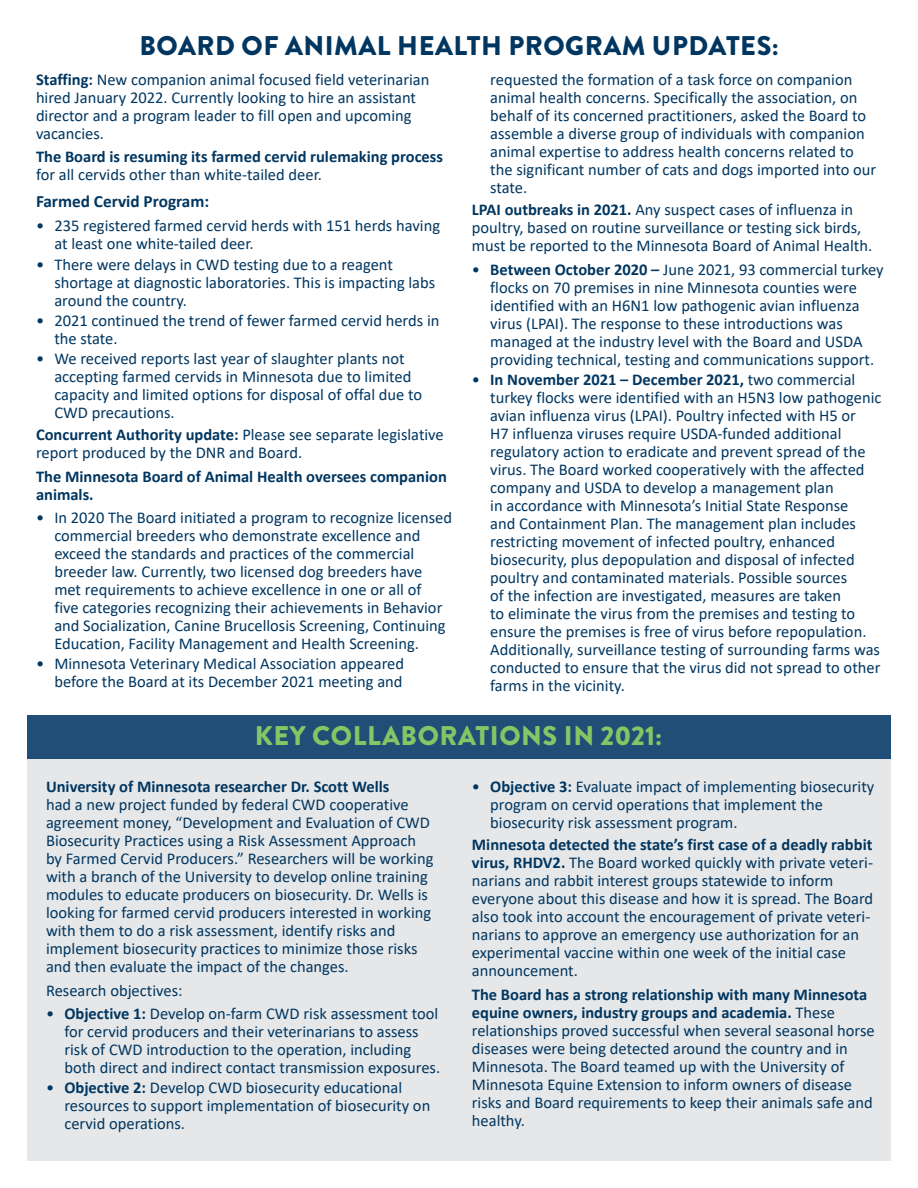
<style>
.page{position:relative;width:918px;height:1188px;background:#fff}
.page>*{position:absolute;margin:0;border:0;box-sizing:border-box;transform-origin:0 0}
.t1{font:900 27px "Brandon Grotesque";letter-spacing:.02em;color:#003660}
.t2{font:900 27px "Brandon Grotesque";letter-spacing:.02em;color:#84c665}
.t3{font:700 17.25px "Calibri";color:#003660}
.Body_Text_pg3_11pt{font:16.5px/18px "Calibri";color:#003660}
.t4{font:700 16.5px/18px "Calibri";color:#003660}
.s1{font-weight:700}
.s2{font-weight:400}
</style>
<div class="page">
<div style="left:27px;top:758px;width:864px;height:403px;background:#e6e7e8"></div>
<div style="left:27px;top:715px;width:864px;height:43px;background:#214e76"></div>
<h2 class="t1" style="left:139px;top:26px;width:641px">BOARD OF ANIMAL HEALTH PROGRAM UPDATES:</h2>
<h3 class="Body_Text_pg3_11pt" style="left:36px;top:70px;width:395px"><span class="s1">Staffing:</span> New companion animal focused field veterinarian</h3>
<p class="Body_Text_pg3_11pt" style="left:36px;top:88px;width:382px">hired January 2022. Currently looking to hire an assistant director and a program leader to fill open and upcoming vacancies.</p>
<h3 class="t4" style="left:36px;top:148px;width:409px">The Board is resuming its farmed cervid rulemaking process</h3>
<p class="Body_Text_pg3_11pt" style="left:36px;top:165px;width:287px">for all cervids other than white-tailed deer.</p>
<h3 class="t3" style="left:36px;top:189px;width:175px">Farmed Cervid Program:</h3>
<p class="Body_Text_pg3_11pt" style="left:54px;top:217px;width:387px;text-indent:-18px">• 235 registered farmed cervid herds with 151 herds having at least one white-tailed deer.</p>
<p class="Body_Text_pg3_11pt" style="left:54px;top:255px;width:382px;text-indent:-18px">• There were delays in CWD testing due to a reagent shortage at diagnostic laboratories. This is impacting labs around the country.</p>
<p class="Body_Text_pg3_11pt" style="left:54px;top:311px;width:387px;text-indent:-18px">• 2021 continued the trend of fewer farmed cervid herds in the state.</p>
<p class="Body_Text_pg3_11pt" style="left:54px;top:349px;width:369px;text-indent:-18px">• We received reports last year of slaughter plants not accepting farmed cervids in Minnesota due to limited capacity and limited options for disposal of offal due to CWD precautions.</p>
<h3 class="Body_Text_pg3_11pt" style="left:36px;top:425px;width:409px"><span class="s1">Concurrent Authority update:</span> Please see separate legislative</h3>
<p class="Body_Text_pg3_11pt" style="left:36px;top:443px;width:268px">report produced by the DNR and Board.</p>
<h3 class="t4" style="left:36px;top:467px;width:412px">The Minnesota Board of Animal Health oversees companion animals.</h3>
<p class="Body_Text_pg3_11pt" style="left:54px;top:508px;width:399px;text-indent:-18px">• In 2020 The Board initiated a program to recognize licensed commercial breeders who demonstrate excellence and exceed the standards and practices of the commercial breeder law. Currently, two licensed dog breeders have met requirements to achieve excellence in one or all of<br>five categories recognizing their achievements in Behavior and Socialization, Canine Brucellosis Screening, Continuing Education, Facility Management and Health Screening.</p>
<p class="Body_Text_pg3_11pt" style="left:36px;top:654px;width:370px;text-align:right">• Minnesota Veterinary Medical Association appeared before the Board at its December 2021 meeting and</p>
<h2 class="t2" style="left:255px;top:717px;width:409px">KEY COLLABORATIONS IN 2021:</h2>
<p class="Body_Text_pg3_11pt" style="left:490px;top:70px;width:388px">requested the formation of a task force on companion animal health concerns. Specifically the association, on behalf of its concerned practitioners, asked the Board to assemble a diverse group of individuals with companion animal expertise to address health concerns related to the significant number of cats and dogs imported into our state.</p>
<h3 class="Body_Text_pg3_11pt" style="left:472px;top:200px;width:383px"><span class="s1">LPAI outbreaks in 2021.</span> Any suspect cases of influenza in</h3>
<p class="Body_Text_pg3_11pt" style="left:472px;top:218px;width:402px">poultry, based on routine surveillance or testing sick birds, must be reported to the Minnesota Board of Animal Health.</p>
<p class="Body_Text_pg3_11pt" style="left:490px;top:260px;width:395px;text-indent:-18px">• <span class="s1">Between October 2020 –</span> June 2021, 93 commercial turkey flocks on 70 premises in nine Minnesota counties were identified with an H6N1 low pathogenic avian influenza virus (LPAI). The response to these introductions was managed at the industry level with the Board and USDA providing technical, testing and communications support.</p>
<p class="Body_Text_pg3_11pt" style="left:490px;top:370px;width:393px;text-indent:-18px">• <span class="s1">In November 2021 – December 2021,</span> two commercial turkey flocks were identified with an H5N3 low pathogenic avian influenza virus (LPAI). Poultry infected with H5 or<br>H7 influenza viruses require USDA-funded additional regulatory action to eradicate and prevent spread of the virus. The Board worked cooperatively with the affected company and USDA to develop a management plan<br>in accordance with Minnesota’s Initial State Response<br>and Containment Plan. The management plan includes restricting movement of infected poultry, enhanced biosecurity, plus depopulation and disposal of infected poultry and contaminated materials. Possible sources<br>of the infection are investigated, measures are taken<br>to eliminate the virus from the premises and testing to ensure the premises is free of virus before repopulation.<br>Additionally, surveillance testing of surrounding farms was conducted to ensure that the virus did not spread to other farms in the vicinity.</p>
<h3 class="t4" style="left:46px;top:777px;width:345px">University of Minnesota researcher Dr. Scott Wells</h3>
<p class="Body_Text_pg3_11pt" style="left:46px;top:795px;width:389px">had a new project funded by federal CWD cooperative agreement money, “Development and Evaluation of CWD Biosecurity Practices using a Risk Assessment Approach by Farmed Cervid Producers.” Researchers will be working with a branch of the University to develop online training modules to educate producers on biosecurity. Dr. Wells is looking for farmed cervid producers interested in working with them to do a risk assessment, identify risks and implement biosecurity practices to minimize those risks and then evaluate the impact of the changes.</p>
<p class="Body_Text_pg3_11pt" style="left:46px;top:981px;width:138px">Research objectives:</p>
<p class="Body_Text_pg3_11pt" style="left:64px;top:1004px;width:377px;text-indent:-18px">• <span class="s1">Objective 1:</span> Develop on-farm CWD risk assessment tool for cervid producers and their veterinarians to assess risk of CWD introduction to the operation, including both direct and indirect contact transmission exposures.</p>
<p class="Body_Text_pg3_11pt" style="left:64px;top:1078px;width:367px;text-indent:-18px">• <span class="s1">Objective 2:</span> Develop CWD biosecurity educational resources to support implementation of biosecurity on cervid operations.</p>
<p class="Body_Text_pg3_11pt" style="left:490px;top:777px;width:386px;text-indent:-18px">• <span class="s1">Objective 3:</span> Evaluate impact of implementing biosecurity program on cervid operations that implement the biosecurity risk assessment program.</p>
<h3 class="t4" style="left:472px;top:836px;width:403px">Minnesota detected the state’s first case of a deadly rabbit virus, RHDV2. <span class="s2">The Board worked quickly with private veteri-</span></h3>
<p class="Body_Text_pg3_11pt" style="left:472px;top:872px;width:403px">narians and rabbit interest groups statewide to inform everyone about this disease and how it is spread. The Board also took into account the encouragement of private veteri&shy;narians to approve an emergency use authorization for an experimental vaccine within one week of the initial case announcement.</p>
<h3 class="t4" style="left:472px;top:985px;width:397px">The Board has a strong relationship with many Minnesota equine owners, industry groups and academia. <span class="s2">These</span></h3>
<p class="Body_Text_pg3_11pt" style="left:472px;top:1021px;width:404px">relationships proved successful when several seasonal horse diseases were being detected around the country and in Minnesota. The Board teamed up with the University of Minnesota Equine Extension to inform owners of disease risks and Board requirements to keep their animals safe and healthy.</p>
</div>
